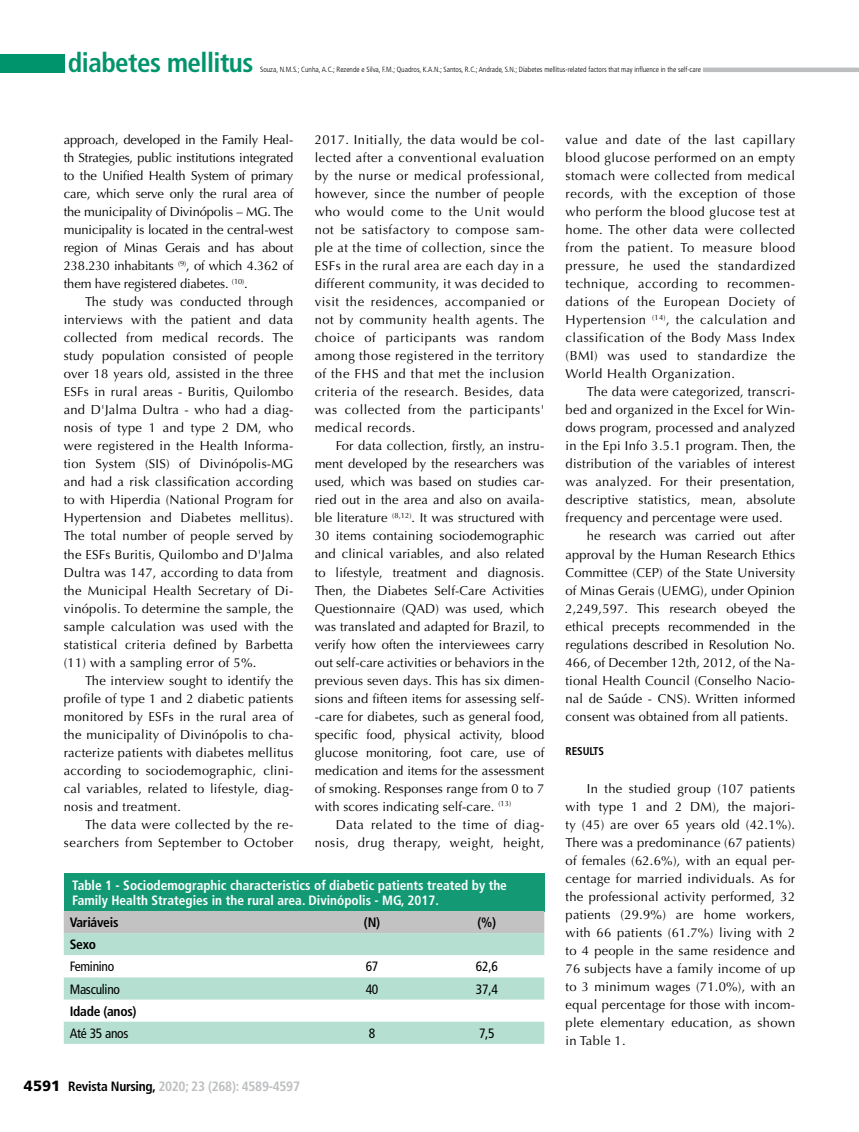
<style>
.page{position:relative;width:859px;height:1132px;background:#fff}
.page>*{position:absolute;margin:0;border:0;box-sizing:border-box;transform-origin:0 0}
.t1{font:700 condensed 27px "Frutiger LT Std";letter-spacing:-.02em;color:#00946c}
.t2{font:700 condensed 13.5px/15px "Frutiger LT Std";color:#fff}
.t3{font:condensed 13.5px "Frutiger LT Std";letter-spacing:-.02em;color:#000}
.t4{font:700 condensed 13.5px "Frutiger LT Std";letter-spacing:-.02em;color:#bcbec0}
.t5{font:700 condensed 13.5px "Frutiger LT Std";letter-spacing:-.02em;color:#000}
.t6{font:12.9px/18px "Optima LT Std";letter-spacing:.02em;color:#000;text-align:justify}
.t7{font:12.9px/18px "Optima LT Std";letter-spacing:.04em;color:#000;text-align:right}
.t8{font:700 condensed 11.25px "Frutiger LT Std";letter-spacing:-.005em;color:#000}
.t9{font:300 condensed 7.5px "Frutiger LT Std";color:#000}
.s1{font-weight:900;font-stretch:normal;font-size:14.85px;color:#000}
.s2{color:#000}
</style>
<div class="page">
<div style="left:0;top:54px;width:65px;height:18px;background:#00946c"></div>
<hr style="left:703px;top:68px;width:156px;height:4px;background:#bcbec0">
<div style="left:64px;top:873px;width:480px;height:38px;background:#139a74"></div>
<svg style="left:64px;top:911px;width:480px;height:132px"></svg>
<h1 class="t1" style="left:68px;top:47px;width:187px">diabetes mellitus</h1>
<p class="t9" style="left:260px;top:65px;width:442px">Souza, N.M.S.; Cunha, A.C.; Rezende e Silva, F.M.; Quadros, K.A.N.; Santos, R.C.; Andrade, S.N.; Diabetes mellitus-related factors that may influence in the self-care</p>
<p class="t6" style="left:64px;top:131px;width:231px">approach, developed in the Family Heal&shy;th Strategies, public institutions integrated to the Unified Health System of primary care, which serve only the rural area of the municipality of Divinópolis – MG. The municipality is located in the central-west region of Minas Gerais and has about 238.230 inhabitants <sup>(9)</sup>, of which 4.362 of them have registered diabetes. <sup>(10)</sup>.</p>
<p class="t6" style="left:64px;top:293px;width:231px;text-indent:21px">The study was conducted through interviews with the patient and data collected from medical records. The study population consisted of people over 18 years old, assisted in the three ESFs in rural areas - Buritis, Quilombo and D'Jalma Dultra - who had a diag&shy;nosis of type 1 and type 2 DM, who were registered in the Health Informa&shy;tion System (SIS) of Divinópolis-MG and had a risk classification according to with Hiperdia (National Program for Hypertension and Diabetes mellitus).<br>The total number of people served by the ESFs Buritis, Quilombo and D'Jalma Dultra was 147, according to data from the Municipal Health Secretary of Di&shy;vinópolis. To determine the sample, the sample calculation was used with the statistical criteria defined by Barbetta (11) with a sampling error of 5%.</p>
<p class="t6" style="left:64px;top:671px;width:231px;text-indent:21px">The interview sought to identify the profile of type 1 and 2 diabetic patients monitored by ESFs in the rural area of the municipality of Divinópolis to cha&shy;racterize patients with diabetes mellitus according to sociodemographic, clini&shy;cal variables, related to lifestyle, diag&shy;nosis and treatment.</p>
<p class="t7" style="left:64px;top:815px;width:231px">The data were collected by the re&shy;searchers from September to October</p>
<p class="t6" style="left:315px;top:131px;width:231px">2017. Initially, the data would be col&shy;lected after a conventional evaluation by the nurse or medical professional, however, since the number of people who would come to the Unit would not be satisfactory to compose sam&shy;ple at the time of collection, since the ESFs in the rural area are each day in a different community, it was decided to visit the residences, accompanied or not by community health agents. The choice of participants was random among those registered in the territory of the FHS and that met the inclusion criteria of the research. Besides, data was collected from the participants' medical records.</p>
<p class="t6" style="left:315px;top:437px;width:231px;text-indent:21px">For data collection, firstly, an instru&shy;ment developed by the researchers was used, which was based on studies car&shy;ried out in the area and also on availa&shy;ble literature <sup>(8,12)</sup>. It was structured with 30 items containing sociodemographic and clinical variables, and also related to lifestyle, treatment and diagnosis.<br>Then, the Diabetes Self-Care Activities Questionnaire (QAD) was used, which was translated and adapted for Brazil, to verify how often the interviewees carry out self-care activities or behaviors in the previous seven days. This has six dimen&shy;sions and fifteen items for assessing self--care for diabetes, such as general food, specific food, physical activity, blood glucose monitoring, foot care, use of medication and items for the assessment of smoking. Responses range from 0 to 7 with scores indicating self-care. <sup>(13)</sup></p>
<p class="t7" style="left:315px;top:815px;width:231px">Data related to the time of diag&shy;nosis, drug therapy, weight, height,</p>
<p class="t2" style="left:72px;top:877px;width:436px">Table 1 - Sociodemographic characteristics of diabetic patients treated by the<br>Family Health Strategies in the rural area. Divinópolis - MG, 2017.</p>
<p class="t5" style="left:70px;top:914px;width:50px">Variáveis</p>
<p class="t5" style="left:364px;top:914px;width:18px">(N)</p>
<p class="t5" style="left:477px;top:914px;width:20px">(%)</p>
<p class="t5" style="left:70px;top:936px;width:28px">Sexo</p>
<p class="t3" style="left:70px;top:958px;width:46px">Feminino</p>
<p class="t3" style="left:366px;top:958px;width:14px">67</p>
<p class="t3" style="left:476px;top:958px;width:23px">62,6</p>
<p class="t3" style="left:70px;top:980px;width:52px">Masculino</p>
<p class="t3" style="left:366px;top:980px;width:14px">40</p>
<p class="t3" style="left:476px;top:980px;width:23px">37,4</p>
<p class="t5" style="left:70px;top:1002px;width:68px">Idade (anos)</p>
<p class="t3" style="left:70px;top:1024px;width:60px">Até 35 anos</p>
<p class="t3" style="left:369px;top:1024px;width:8px">8</p>
<p class="t3" style="left:479px;top:1024px;width:17px">7,5</p>
<p class="t4" style="left:24px;top:1077px;width:277px"><span class="s1">4591</span> <span class="s2">Revista Nursing,</span> 2020; 23 (268): 4589-4597</p>
<p class="t6" style="left:566px;top:131px;width:231px">value and date of the last capillary blood glucose performed on an empty stomach were collected from medical records, with the exception of those who perform the blood glucose test at home. The other data were collected from the patient. To measure blood pressure, he used the standardized technique, according to recommen&shy;dations of the European Dociety of Hypertension <sup>(14)</sup>, the calculation and classification of the Body Mass Index (BMI) was used to standardize the World Health Organization.</p>
<p class="t6" style="left:587px;top:383px;width:210px">The data were categorized, transcri-</p>
<p class="t6" style="left:566px;top:401px;width:231px">bed and organized in the Excel for Win-</p>
<p class="t6" style="left:566px;top:419px;width:231px">dows program, processed and analyzed</p>
<p class="t6" style="left:566px;top:437px;width:231px">in the Epi Info 3.5.1 program. Then, the</p>
<p class="t6" style="left:566px;top:455px;width:231px">distribution of the variables of interest</p>
<p class="t6" style="left:566px;top:473px;width:231px">was analyzed. For their presentation,</p>
<p class="t6" style="left:566px;top:491px;width:231px">descriptive statistics, mean, absolute</p>
<p class="t6" style="left:566px;top:509px;width:219px">frequency and percentage were used.</p>
<p class="t6" style="left:587px;top:527px;width:210px">he research was carried out after</p>
<p class="t6" style="left:566px;top:545px;width:231px">approval by the Human Research Ethics</p>
<p class="t6" style="left:566px;top:563px;width:231px">Committee (CEP) of the State University</p>
<p class="t6" style="left:566px;top:581px;width:231px">of Minas Gerais (UEMG), under Opinion</p>
<p class="t6" style="left:566px;top:599px;width:231px">2,249,597. This research obeyed the</p>
<p class="t6" style="left:566px;top:617px;width:231px">ethical precepts recommended in the</p>
<p class="t6" style="left:566px;top:635px;width:231px">regulations described in Resolution No.</p>
<p class="t6" style="left:566px;top:653px;width:231px">466, of December 12th, 2012, of the Na-</p>
<p class="t6" style="left:566px;top:671px;width:231px">tional Health Council (Conselho Nacio-</p>
<p class="t6" style="left:566px;top:689px;width:231px">nal de Saúde - CNS). Written informed</p>
<p class="t6" style="left:566px;top:707px;width:224px">consent was obtained from all patients.</p>
<p class="t8" style="left:566px;top:744px;width:40px">RESULTS</p>
<p class="t6" style="left:566px;top:779px;width:231px;text-indent:21px">In the studied group (107 patients with type 1 and 2 DM), the majori&shy;ty (45) are over 65 years old (42.1%).<br>There was a predominance (67 patients) of females (62.6%), with an equal per&shy;centage for married individuals. As for the professional activity performed, 32 patients (29.9%) are home workers, with 66 patients (61.7%) living with 2 to 4 people in the same residence and 76 subjects have a family income of up to 3 minimum wages (71.0%), with an equal percentage for those with incom&shy;plete elementary education, as shown in Table 1.</p>
</div>
